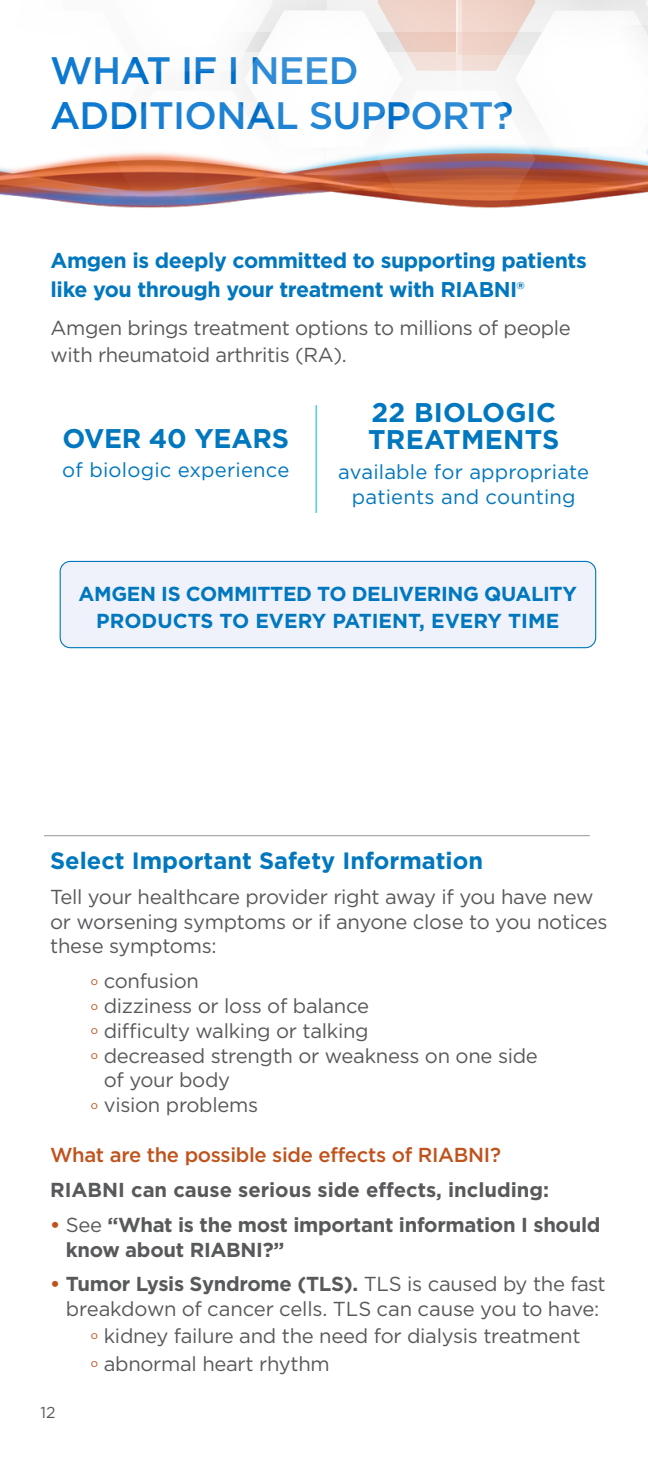
<style>
.page{position:relative;width:648px;height:1458px;background:#fff}
.page>*{position:absolute;margin:0;border:0;box-sizing:border-box;transform-origin:0 0}
.t1{font:500 38.25px/45px "Gotham";letter-spacing:-.02em;color:#0072ce}
.t2{font:700 27px/27px "Gotham";letter-spacing:.01em;color:#0077be}
.t3{font:700 27px "Gotham";letter-spacing:-.01em;color:#0077be}
.t4{font:700 23.62px "Gotham";color:#0077be}
.t5{font:700 21.38px/29.2px "Gotham";letter-spacing:-.02em;color:#0077be}
.t6{font:20.25px/24.8px "Gotham";letter-spacing:-.015em;color:#58595b}
.t7{font:700 20.25px/24.8px "Gotham";letter-spacing:-.015em;color:#58595b}
.t8{font:700 20.25px/27px "Gotham";letter-spacing:-.02em;color:#0077be;text-align:center}
.t9{font:20.25px/24.8px "Gotham";letter-spacing:.01em;color:#0077be;text-align:center}
.t10{font:500 20.25px "Gotham";letter-spacing:-.015em;color:#bf531c}
.t11{font:15.75px "Gotham";color:#58595b}
.s1{color:#bf531c}
.s2{font-weight:400}
</style>
<div class="page">
<div style="left:60px;top:561px;width:536px;height:87px;background:#eff2fa;border-radius:10px"></div>
<div style="left:60px;top:561px;width:536px;height:87px;border:1px solid #0077be;border-radius:10px"></div>
<hr style="left:316px;top:405px;width:1px;height:108px;background:#15bef0">
<hr style="left:44px;top:835px;width:545px;height:1px;background:#939598">
<svg style="left:0;top:0;width:648px;height:208px"></svg>
<h1 class="t1" style="left:50px;top:48px;width:465px">WHAT IF I NEED<br>ADDITIONAL SUPPORT?</h1>
<p class="t5" style="left:51px;top:246px;width:538px">Amgen is deeply committed to supporting patients like you through your treatment with RIABNI®</p>
<p class="t6" style="left:51px;top:313px;width:522px;line-height:27px">Amgen brings treatment options to millions of people with rheumatoid arthritis (RA).</p>
<h2 class="t3" style="left:63px;top:421px;width:228px">OVER 40 YEARS</h2>
<p class="t9" style="left:62px;top:457px;width:229px">of biologic experience</p>
<h2 class="t2" style="left:368px;top:399px;width:193px">22 BIOLOGIC<br>TREATMENTS</h2>
<p class="t9" style="left:338px;top:459px;width:252px">available for appropriate patients and counting</p>
<p class="t8" style="left:79px;top:581px;width:500px">AMGEN IS COMMITTED TO DELIVERING QUALITY<br>PRODUCTS TO EVERY PATIENT, EVERY TIME</p>
<p class="t4" style="left:50px;top:845px;width:434px">Select Important Safety Information</p>
<p class="t6" style="left:50px;top:884px;width:559px">Tell your healthcare provider right away if you have new or worsening symptoms or if anyone close to you notices these symptoms:</p>
<p class="t6" style="left:91px;top:968px;width:110px"><sup>o</sup> confusion</p>
<p class="t6" style="left:91px;top:993px;width:280px"><sup>o</sup> dizziness or loss of balance</p>
<p class="t6" style="left:91px;top:1018px;width:279px"><sup>o</sup> difficulty walking or talking</p>
<p class="t6" style="left:91px;top:1043px;width:449px"><sup>o</sup> decreased strength or weakness on one side</p>
<p class="t6" style="left:104px;top:1067px;width:128px">of your body</p>
<p class="t6" style="left:91px;top:1092px;width:169px"><sup>o</sup> vision problems</p>
<p class="t10" style="left:50px;top:1142px;width:452px">What are the possible side effects of RIABNI?</p>
<p class="t7" style="left:50px;top:1177px;width:501px">RIABNI can cause serious side effects, including:</p>
<p class="t7" style="left:66px;top:1212px;width:536px;text-indent:-16px"><span class="s1">•</span> <span class="s2">See</span> “What is the most important information I should know about RIABNI?”</p>
<p class="t7" style="left:50px;top:1272px;width:557px"><span class="s1">•</span> Tumor Lysis Syndrome (TLS). <span class="s2">TLS is caused by the fast</span></p>
<p class="t6" style="left:66px;top:1296px;width:535px">breakdown of cancer cells. TLS can cause you to have:</p>
<p class="t6" style="left:91px;top:1323px;width:491px"><sup>o</sup> kidney failure and the need for dialysis treatment</p>
<p class="t6" style="left:91px;top:1351px;width:240px"><sup>o</sup> abnormal heart rhythm</p>
<p class="t11" style="left:40px;top:1402px;width:17px">12</p>
</div>
